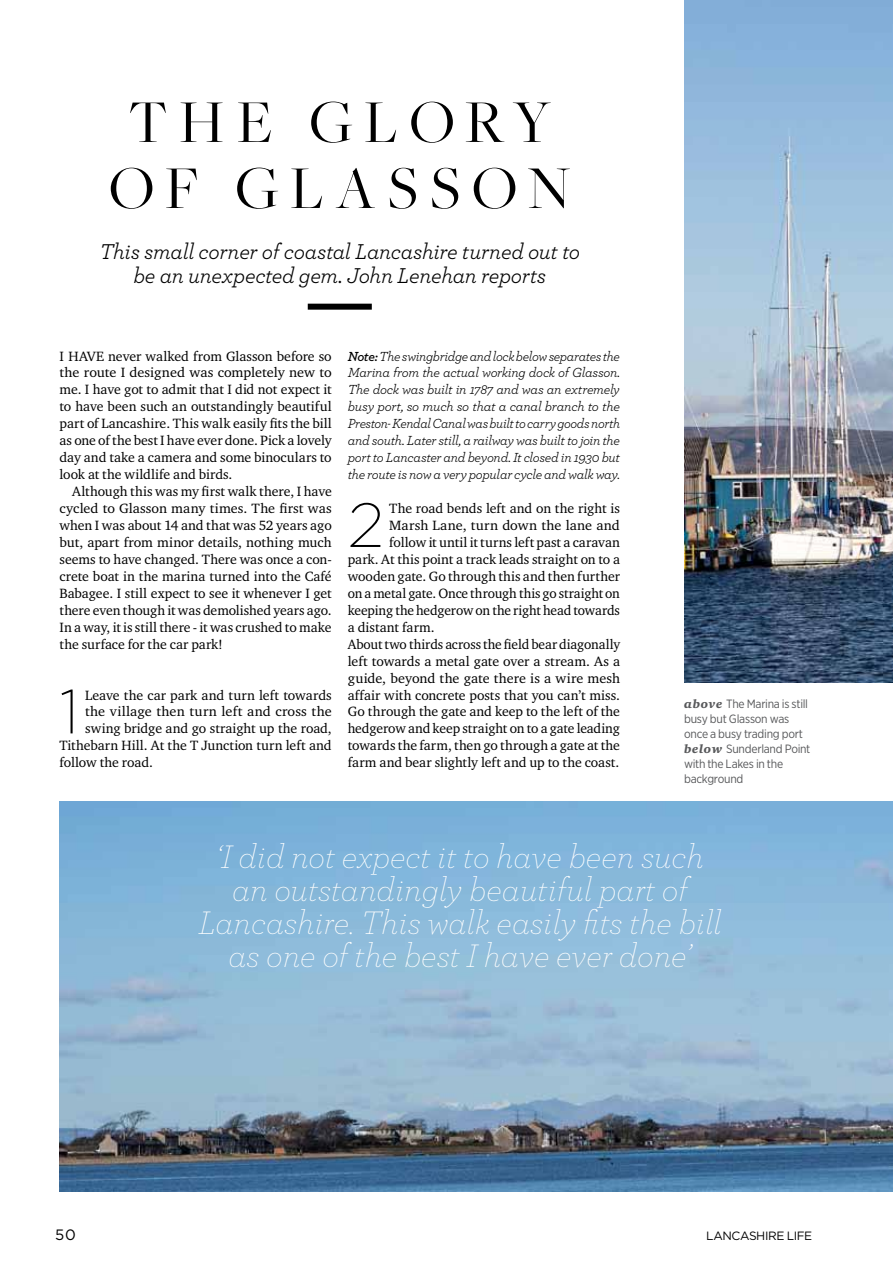
<style>
.page{position:relative;width:893px;height:1263px;background:#fff}
.page>*{position:absolute;margin:0;border:0;box-sizing:border-box;transform-origin:0 0}
.t1{font:63px/66px "Freight Big Pro";letter-spacing:.18em;color:#000;text-align:center}
.t2{font:200 62.25px "Gotham";color:#000}
.t3{font:italic 200 34.05px/33px "Archer";color:#fff;text-align:center}
.t4{font:italic 22.5px/24px "Archer";letter-spacing:-.015em;color:#000;text-align:center}
.t5{font:15px "Gotham";color:#000}
.t6{font:13.8px/17px "Charter ITCA";color:#000;text-align:justify}
.t7{font:italic 13.8px/17px "Archer";letter-spacing:-.025em;color:#000;text-align:justify}
.t8{font:12px/15px "Gotham Narrow";letter-spacing:-.02em;color:#58595b}
.t9{font:12px "Gotham";letter-spacing:-.035em;color:#000}
.s1{font-weight:600}
.s2{font-family:"Charter ITCA";font-weight:900;font-style:italic}
</style>
<div class="page">
<img style="left:684px;top:0;width:209px;height:682px">
<div style="left:308px;top:304px;width:64px;height:6px;background:#000"></div>
<img style="left:60px;top:801px;width:833px;height:390px">
<h1 class="t1" style="left:109px;top:87px;width:463px">THE GLORY<br>OF GLASSON</h1>
<h3 class="t4" style="left:100px;top:238px;width:482px">This small corner of coastal Lancashire turned out to be an unexpected gem. John Lenehan reports</h3>
<p class="t6" style="left:60px;top:347px;width:274px">I have never walked from Glasson before so the route I designed was completely new to me. I have got to admit that I did not expect it to have been such an outstandingly beautiful part of Lancashire. This walk easily fits the bill as one of the best I have ever done. Pick a lovely day and take a camera and some binoculars to look at the wildlife and birds.</p>
<p class="t6" style="left:60px;top:483px;width:274px;text-indent:13px">Although this was my first walk there, I have cycled to Glasson many times. The first was when I was about 14 and that was 52 years ago but, apart from minor details, nothing much seems to have changed. There was once a con&shy;crete boat in the marina turned into the Café Babagee. I still expect to see it whenever I get there even though it was demolished years ago.<br>In a way, it is still there - it was crushed to make the surface for the car park!</p>
<h2 class="t2" style="left:60px;top:673px;width:22px">1</h2>
<p class="t6" style="left:85px;top:686px;width:248px">Leave the car park and turn left towards</p>
<p class="t6" style="left:85px;top:703px;width:248px">the village then turn left and cross the</p>
<p class="t6" style="left:85px;top:720px;width:248px">swing bridge and go straight up the road,</p>
<p class="t6" style="left:60px;top:737px;width:274px">Tithebarn Hill. At the T Junction turn left and</p>
<p class="t6" style="left:60px;top:754px;width:95px">follow the road.</p>
<p class="t7" style="left:348px;top:347px;width:274px"><span class="s1">Note:</span> The swingbridge and lock below separates the Marina from the actual working dock of Glasson.<br>The dock was built in 1787 and was an extremely busy port, so much so that a canal branch to the Preston- Kendal Canal was built to carry goods north and south. Later still, a railway was built to join the port to Lancaster and beyond. It closed in 1930 but the route is now a very popular cycle and walk way.</p>
<h2 class="t2" style="left:348px;top:486px;width:38px">2</h2>
<p class="t6" style="left:389px;top:499px;width:232px">The road bends left and on the right is</p>
<p class="t6" style="left:389px;top:516px;width:232px">Marsh Lane, turn down the lane and</p>
<p class="t6" style="left:389px;top:533px;width:232px">follow it until it turns left past a caravan</p>
<p class="t6" style="left:348px;top:550px;width:274px">park. At this point a track leads straight on to a</p>
<p class="t6" style="left:348px;top:567px;width:274px">wooden gate. Go through this and then further</p>
<p class="t6" style="left:348px;top:584px;width:274px">on a metal gate. Once through this go straight on</p>
<p class="t6" style="left:348px;top:601px;width:274px">keeping the hedgerow on the right head towards</p>
<p class="t6" style="left:348px;top:618px;width:88px">a distant farm.</p>
<p class="t6" style="left:348px;top:635px;width:274px">About two thirds across the field bear diagonally</p>
<p class="t6" style="left:348px;top:652px;width:274px">left towards a metal gate over a stream. As a</p>
<p class="t6" style="left:348px;top:669px;width:274px">guide, beyond the gate there is a wire mesh</p>
<p class="t6" style="left:348px;top:686px;width:274px">affair with concrete posts that you can’t miss.</p>
<p class="t6" style="left:348px;top:703px;width:274px">Go through the gate and keep to the left of the</p>
<p class="t6" style="left:348px;top:720px;width:274px">hedgerow and keep straight on to a gate leading</p>
<p class="t6" style="left:348px;top:737px;width:274px">towards the farm, then go through a gate at the</p>
<p class="t6" style="left:348px;top:754px;width:273px">farm and bear slightly left and up to the coast.</p>
<p class="t8" style="left:684px;top:696px;width:128px"><span class="s2">above</span> The Marina is still busy but Glasson was once a busy trading port <span class="s2">below</span> Sunderland Point with the Lakes in the background</p>
<h3 class="t3" style="left:198px;top:838px;width:525px">‘I did not expect it to have been such an outstandingly beautiful part of Lancashire. This walk easily fits the bill as one of the best I have ever done’</h3>
<p class="t5" style="left:55px;top:1225px;width:22px">50</p>
<p class="t9" style="left:706px;top:1228px;width:107px">LANCASHIRE LIFE</p>
</div>
